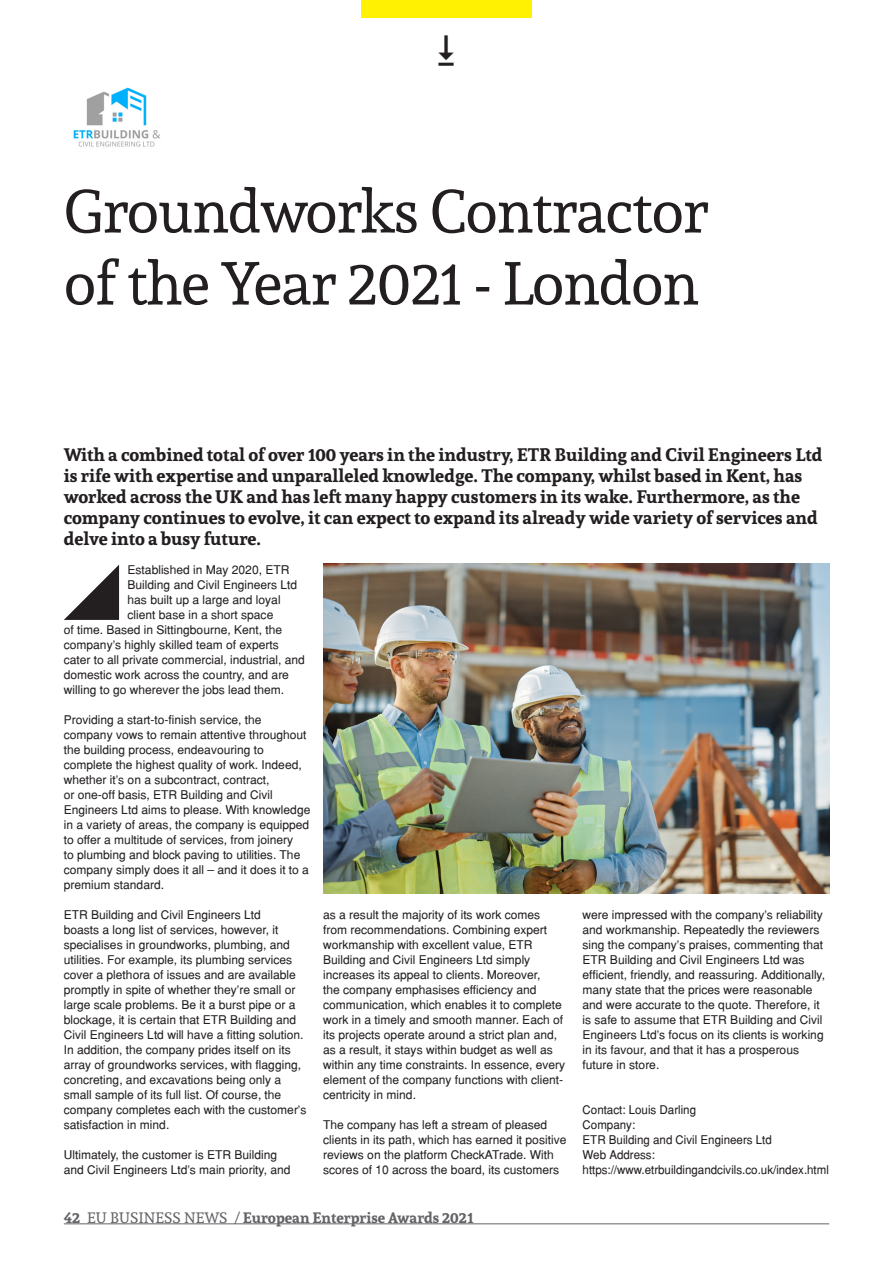
<style>
.page{position:relative;width:893px;height:1263px;background:#fff}
.page>*{position:absolute;margin:0;border:0;box-sizing:border-box;transform-origin:0 0}
.t1{font:60px/72px "Andada";letter-spacing:-.02em;color:#231f20}
.t2{font:700 18px/21px "Andada";color:#231f20}
.t3{font:700 15px "Andada";color:#636366}
.t4{font:12px/15px "Helvetica";color:#231f20}
.t5{font:12px "Helvetica";color:#231f20;scale:.96 1}
.s1{font-weight:400}
</style>
<div class="page">
<hr style="left:64px;top:1223px;width:765px;height:1px;background:#636366">
<div style="left:361px;top:0;width:170px;height:17px;background:#fff101"></div>
<svg style="left:64px;top:565px;width:55px;height:55px"></svg>
<img style="left:323px;top:564px;width:506px;height:330px">
<img style="left:73px;top:87px;width:87px;height:60px">
<p class="t1" style="left:64px;top:174px;width:646px">Groundworks Contractor of the Year 2021 - London</p>
<p class="t2" style="left:64px;top:444px;width:760px">With a combined total of over 100 years in the industry, ETR Building and Civil Engineers Ltd is rife with expertise and unparalleled knowledge. The company, whilst based in Kent, has worked across the UK and has left many happy customers in its wake. Furthermore, as the company continues to evolve, it can expect to expand its already wide variety of services and delve into a busy future.</p>
<p class="t4" style="left:128px;top:562px;width:163px">Established in May 2020, ETR</p>
<p class="t4" style="left:128px;top:577px;width:171px">Building and Civil Engineers Ltd</p>
<p class="t4" style="left:128px;top:592px;width:155px">has built up a large and loyal</p>
<p class="t4" style="left:128px;top:607px;width:147px">client base in a short space</p>
<p class="t4" style="left:64px;top:622px;width:220px">of time. Based in Sittingbourne, Kent, the</p>
<p class="t4" style="left:64px;top:637px;width:217px">company’s highly skilled team of experts</p>
<p class="t4" style="left:64px;top:652px;width:243px">cater to all private commercial, industrial, and</p>
<p class="t4" style="left:64px;top:667px;width:227px">domestic work across the country, and are</p>
<p class="t4" style="left:64px;top:682px;width:222px">willing to go wherever the jobs lead them.</p>
<p class="t4" style="left:64px;top:712px;width:248px">Providing a start-to-finish service, the company vows to remain attentive throughout the building process, endeavouring to complete the highest quality of work. Indeed, whether it’s on a subcontract, contract,<br>or one-off basis, ETR Building and Civil Engineers Ltd aims to please. With knowledge in a variety of areas, the company is equipped to offer a multitude of services, from joinery<br>to plumbing and block paving to utilities. The company simply does it all – and it does it to a premium standard.</p>
<p class="t4" style="left:64px;top:907px;width:244px">ETR Building and Civil Engineers Ltd<br>boasts a long list of services, however, it specialises in groundworks, plumbing, and utilities. For example, its plumbing services cover a plethora of issues and are available promptly in spite of whether they’re small or large scale problems. Be it a burst pipe or a blockage, it is certain that ETR Building and Civil Engineers Ltd will have a fitting solution.<br>In addition, the company prides itself on its array of groundworks services, with flagging, concreting, and excavations being only a small sample of its full list. Of course, the company completes each with the customer’s satisfaction in mind.</p>
<p class="t4" style="left:64px;top:1147px;width:228px">Ultimately, the customer is ETR Building and Civil Engineers Ltd’s main priority, and</p>
<p class="t4" style="left:323px;top:907px;width:244px">as a result the majority of its work comes from recommendations. Combining expert workmanship with excellent value, ETR Building and Civil Engineers Ltd simply increases its appeal to clients. Moreover,<br>the company emphasises efficiency and communication, which enables it to complete work in a timely and smooth manner. Each of its projects operate around a strict plan and, as a result, it stays within budget as well as within any time constraints. In essence, every element of the company functions with client&shy;centricity in mind.</p>
<p class="t4" style="left:323px;top:1117px;width:245px">The company has left a stream of pleased clients in its path, which has earned it positive reviews on the platform CheckATrade. With scores of 10 across the board, its customers</p>
<p class="t4" style="left:583px;top:907px;width:244px">were impressed with the company’s reliability and workmanship. Repeatedly the reviewers sing the company’s praises, commenting that ETR Building and Civil Engineers Ltd was efficient, friendly, and reassuring. Additionally, many state that the prices were reasonable and were accurate to the quote. Therefore, it is safe to assume that ETR Building and Civil Engineers Ltd’s focus on its clients is working in its favour, and that it has a prosperous future in store.</p>
<p class="t5" style="left:583px;top:1102px;width:120px">Contact: Louis Darling</p>
<p class="t5" style="left:583px;top:1117px;width:56px">Company:</p>
<p class="t5" style="left:583px;top:1132px;width:199px">ETR Building and Civil Engineers Ltd</p>
<p class="t5" style="left:583px;top:1147px;width:77px">Web Address:</p>
<p class="t5" style="left:583px;top:1162px;width:258px">https://www.etrbuildingandcivils.co.uk/index.html</p>
<p class="t3" style="left:64px;top:1208px;width:411px">42 <span class="s1">EU BUSINESS NEWS /</span> European Enterprise Awards 2021</p>
</div>
